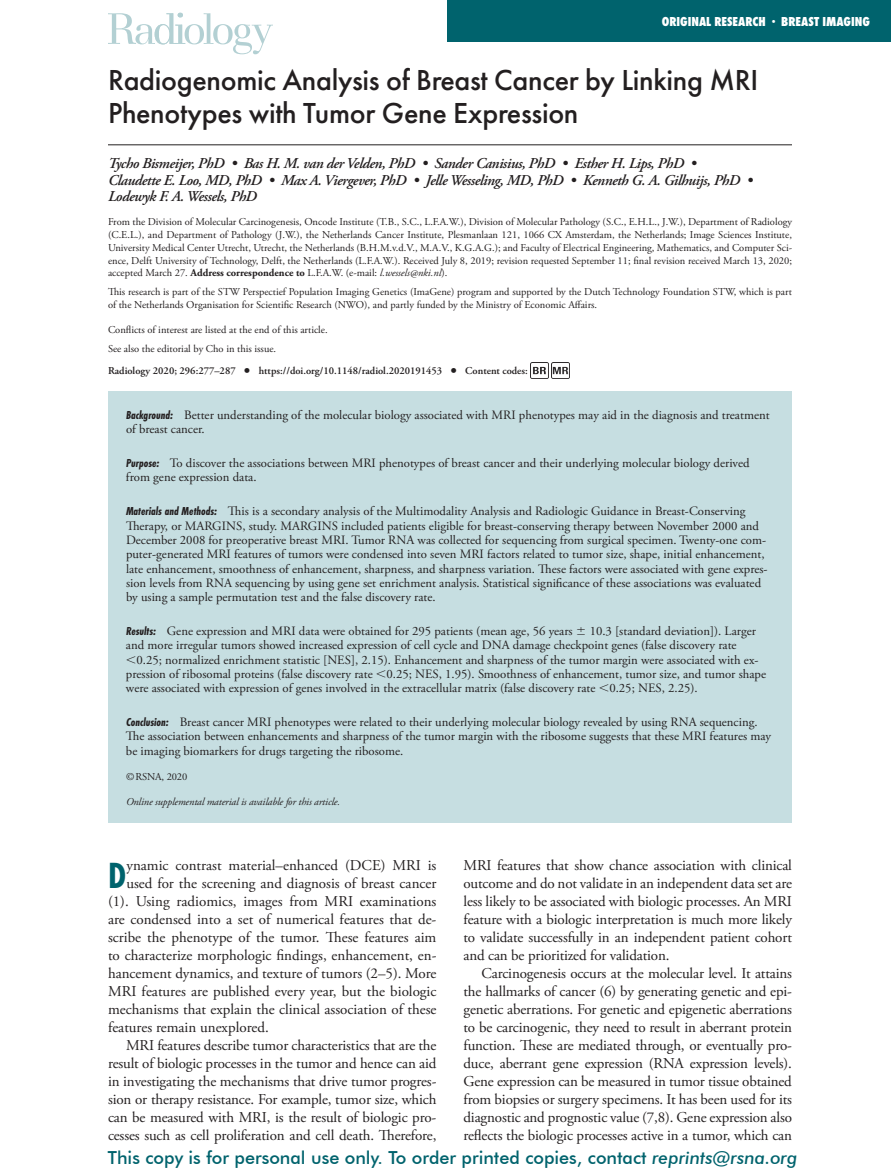
<style>
.page{position:relative;width:891px;height:1175px;background:#fff}
.page>*{position:absolute;margin:0;border:0;box-sizing:border-box;transform-origin:0 0}
.t1{font:700 37.8px "Futura PT Cond";color:#00636d}
.t2{font:500 30px/33px "Futura PT";letter-spacing:-.01em;color:#231f20}
.t3{font:500 18px "Futura BT";color:#00636d}
.t4{font:15px/18px "Adobe Garamond Pro";letter-spacing:-.005em;color:#231f20;text-align:justify}
.t5{font:italic 600 15px/16.5px "Adobe Garamond Pro";letter-spacing:-.03em;color:#231f20}
.t6{font:800 13.5px "Futura PT Cond";color:#fff}
.t7{font:12.75px/14.2px "Adobe Garamond Pro";color:#231f20}
.t8{font:10.5px/12.8px "Adobe Garamond Pro";color:#231f20}
.t9{font:600 10.5px "Adobe Garamond Pro";color:#231f20}
.t10{font:italic 10.5px "Adobe Garamond Pro";letter-spacing:-.01em;color:#231f20}
.s1{font-size:10.5px}
.s2{font-weight:700}
.s3{font-style:italic}
.s4{font-size:16.5px}
.s5{font-family:"Futura PT Cond";font-weight:700;font-style:italic;font-size:12px}
.s6{font-family:"Universal Greekwith Math Pi"}
</style>
<div class="page">
<div style="left:447px;top:0;width:444px;height:42px;background:#00636d"></div>
<hr style="left:108px;top:144px;width:684px;height:1px;background:#231f20">
<img style="left:530px;top:362px;width:18px;height:17px">
<img style="left:551px;top:362px;width:18px;height:17px">
<div style="left:108px;top:391px;width:684px;height:432px;background:#c6dee1"></div>
<svg style="left:108px;top:13px;width:165px;height:41px"></svg>
<p class="t6" style="left:662px;top:14px;width:210px">ORIGINAL RESEARCH <span class="s1">•</span> BREAST IMAGING</p>
<h2 class="t2" style="left:108px;top:64px;width:652px">Radiogenomic Analysis of Breast Cancer by Linking MRI<br>Phenotypes with Tumor Gene Expression</h2>
<p class="t5" style="left:108px;top:156px;width:646px">Tycho Bismeijer, PhD • Bas H. M. van der Velden, PhD • Sander Canisius, PhD • Esther H. Lips, PhD •<br>Claudette E. Loo, MD, PhD • Max A. Viergever, PhD • Jelle Wesseling, MD, PhD • Kenneth G. A. Gilhuijs, PhD •<br>Lodewyk F. A. Wessels, PhD</p>
<p class="t8" style="left:108px;top:216px;width:686px;text-align:justify">From the Division of Molecular Carcinogenesis, Oncode Institute (T.B., S.C., L.F.A.W.), Division of Molecular Pathology (S.C., E.H.L., J.W.), Department of Radiology (C.E.L.), and Department of Pathology (J.W.), the Netherlands Cancer Institute, Plesmanlaan 121, 1066 CX Amsterdam, the Netherlands; Image Sciences Institute, University Medical Center Utrecht, Utrecht, the Netherlands (B.H.M.v.d.V., M.A.V., K.G.A.G.); and Faculty of Electrical Engineering, Mathematics, and Computer Sci&shy;ence, Delft University of Technology, Delft, the Netherlands (L.F.A.W.). Received July 8, 2019; revision requested September 11; final revision received March 13, 2020; accepted March 27. <span class="s2">Address correspondence to</span> L.F.A.W. (e-mail: <span class="s3">l.wessels@nki.nl</span>).</p>
<p class="t8" style="left:108px;top:286px;width:686px">This research is part of the STW Perspectief Population Imaging Genetics (ImaGene) program and supported by the Dutch Technology Foundation STW, which is part of the Netherlands Organisation for Scientific Research (NWO), and partly funded by the Ministry of Economic Affairs.</p>
<p class="t8" style="left:108px;top:320px;width:221px;line-height:18.8px">Conflicts of interest are listed at the end of this article.<br>See also the editorial by Cho in this issue.</p>
<p class="t9" style="left:108px;top:365px;width:421px">Radiology 2020; 296:277–287 <span class="s4">•</span> https://doi.org/10.1148/radiol.2020191453 <span class="s4">•</span> Content codes:</p>
<p class="t7" style="left:126px;top:408px;width:645px"><span class="s5">Background:</span> Better understanding of the molecular biology associated with MRI phenotypes may aid in the diagnosis and treatment of breast cancer.</p>
<p class="t7" style="left:126px;top:456px;width:625px"><span class="s5">Purpose:</span> To discover the associations between MRI phenotypes of breast cancer and their underlying molecular biology derived from gene expression data.</p>
<p class="t7" style="left:126px;top:505px;width:643px"><span class="s5">Materials and Methods:</span> This is a secondary analysis of the Multimodality Analysis and Radiologic Guidance in Breast-Conserving Therapy, or MARGINS, study. MARGINS included patients eligible for breast-conserving therapy between November 2000 and December 2008 for preoperative breast MRI. Tumor RNA was collected for sequencing from surgical specimen. Twenty-one com&shy;puter-generated MRI features of tumors were condensed into seven MRI factors related to tumor size, shape, initial enhancement, late enhancement, smoothness of enhancement, sharpness, and sharpness variation. These factors were associated with gene expres&shy;sion levels from RNA sequencing by using gene set enrichment analysis. Statistical significance of these associations was evaluated by using a sample permutation test and the false discovery rate.</p>
<p class="t7" style="left:126px;top:624px;width:642px"><span class="s5">Results:</span> Gene expression and MRI data were obtained for 295 patients (mean age, 56 years <span class="s6">6</span> 10.3 [standard deviation]). Larger and more irregular tumors showed increased expression of cell cycle and DNA damage checkpoint genes (false discovery rate <span class="s6">,</span>0.25; normalized enrichment statistic [NES], 2.15). Enhancement and sharpness of the tumor margin were associated with ex&shy;pression of ribosomal proteins (false discovery rate <span class="s6">,</span>0.25; NES, 1.95). Smoothness of enhancement, tumor size, and tumor shape were associated with expression of genes involved in the extracellular matrix (false discovery rate <span class="s6">,</span>0.25; NES, 2.25).</p>
<p class="t7" style="left:126px;top:715px;width:647px"><span class="s5">Conclusion:</span> Breast cancer MRI phenotypes were related to their underlying molecular biology revealed by using RNA sequencing.<br>The association between enhancements and sharpness of the tumor margin with the ribosome suggests that these MRI features may be imaging biomarkers for drugs targeting the ribosome.</p>
<p class="t8" style="left:126px;top:770px;width:63px">©RSNA, 2020</p>
<p class="t10" style="left:126px;top:795px;width:216px">Online supplemental material is available for this article.</p>
<h1 class="t1" style="left:108px;top:853px;width:20px">D</h1>
<p class="t4" style="left:126px;top:856px;width:312px">ynamic contrast material–enhanced (DCE) MRI is</p>
<p class="t4" style="left:126px;top:874px;width:312px">used for the screening and diagnosis of breast cancer</p>
<p class="t4" style="left:108px;top:892px;width:330px">(1). Using radiomics, images from MRI examinations</p>
<p class="t4" style="left:108px;top:910px;width:330px">are condensed into a set of numerical features that de-</p>
<p class="t4" style="left:108px;top:928px;width:330px">scribe the phenotype of the tumor. These features aim</p>
<p class="t4" style="left:108px;top:946px;width:330px">to characterize morphologic findings, enhancement, en-</p>
<p class="t4" style="left:108px;top:964px;width:330px">hancement dynamics, and texture of tumors (2–5). More</p>
<p class="t4" style="left:108px;top:982px;width:330px">MRI features are published every year, but the biologic</p>
<p class="t4" style="left:108px;top:1000px;width:330px">mechanisms that explain the clinical association of these</p>
<p class="t4" style="left:108px;top:1018px;width:162px">features remain unexplored.</p>
<p class="t4" style="left:126px;top:1036px;width:312px">MRI features describe tumor characteristics that are the</p>
<p class="t4" style="left:108px;top:1054px;width:330px">result of biologic processes in the tumor and hence can aid</p>
<p class="t4" style="left:108px;top:1072px;width:330px">in investigating the mechanisms that drive tumor progres-</p>
<p class="t4" style="left:108px;top:1090px;width:330px">sion or therapy resistance. For example, tumor size, which</p>
<p class="t4" style="left:108px;top:1108px;width:330px">can be measured with MRI, is the result of biologic pro-</p>
<p class="t4" style="left:108px;top:1126px;width:330px">cesses such as cell proliferation and cell death. Therefore,</p>
<p class="t4" style="left:464px;top:856px;width:330px">MRI features that show chance association with clinical outcome and do not validate in an independent data set are less likely to be associated with biologic processes. An MRI feature with a biologic interpretation is much more likely to validate successfully in an independent patient cohort and can be prioritized for validation.</p>
<p class="t4" style="left:464px;top:964px;width:330px;text-indent:18px">Carcinogenesis occurs at the molecular level. It attains the hallmarks of cancer (6) by generating genetic and epi&shy;genetic aberrations. For genetic and epigenetic aberrations to be carcinogenic, they need to result in aberrant protein function. These are mediated through, or eventually pro&shy;duce, aberrant gene expression (RNA expression levels).<br>Gene expression can be measured in tumor tissue obtained from biopsies or surgery specimens. It has been used for its diagnostic and prognostic value (7,8). Gene expression also reflects the biologic processes active in a tumor, which can</p>
<h3 class="t3" style="left:108px;top:1146px;width:691px">This copy is for personal use only. To order printed copies, contact <span class="s3">reprints@rsna.org</span></h3>
</div>
